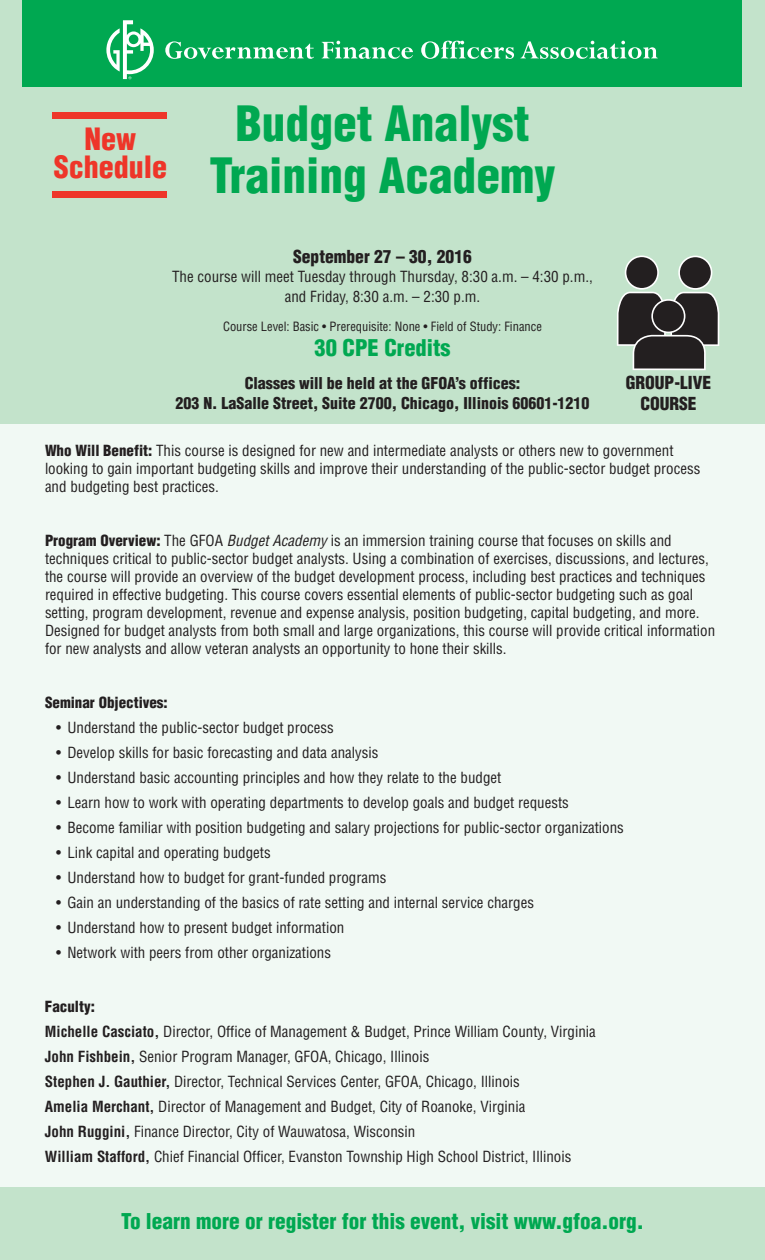
<style>
.page{position:relative;width:765px;height:1260px;background:#c3e3cb}
.page>*{position:absolute;margin:0;border:0;box-sizing:border-box;transform-origin:0 0}
.t1{font:900 condensed 47.5px/52.5px "Helvetica";color:#00a851;text-align:center}
.t2{font:900 condensed 30px/28.8px "Helvetica";color:#ee3529;text-align:center}
.t3{font:900 condensed 22.5px "Helvetica";color:#00a851}
.t4{font:900 condensed 21.25px "Helvetica";color:#00a851}
.t5{font:900 condensed 17.5px/21px "Helvetica";color:#231f20;text-align:center}
.t6{font:900 condensed 16px/19.1px "Helvetica";color:#231f20;text-align:center}
.t7{font:condensed 15px/18px "Helvetica";color:#231f20}
.t8{font:900 condensed 15px "Helvetica";color:#231f20}
.t9{font:condensed 12.5px "Helvetica";color:#231f20}
.s1{font-weight:900}
.s2{font-style:italic}
.s3{font-weight:700}
</style>
<div class="page">
<div style="left:0;top:424px;width:765px;height:763px;background:#f1f9f4"></div>
<div style="left:22px;top:0;width:720px;height:87px;background:#00a851"></div>
<svg style="left:165px;top:41px;width:149px;height:18px"></svg>
<svg style="left:322px;top:41px;width:91px;height:18px"></svg>
<svg style="left:421px;top:41px;width:93px;height:18px"></svg>
<svg style="left:521px;top:41px;width:137px;height:18px"></svg>
<svg style="left:106px;top:20px;width:48px;height:59px"></svg>
<div style="left:625px;top:256px;width:34px;height:34px;border:3px solid #fff;border-radius:50%"></div>
<div style="left:678px;top:256px;width:34px;height:34px;border:3px solid #fff;border-radius:50%"></div>
<div style="left:626px;top:257px;width:31px;height:31px;background:#231f20;border-radius:50%"></div>
<div style="left:680px;top:257px;width:31px;height:31px;background:#231f20;border-radius:50%"></div>
<svg style="left:617px;top:291px;width:102px;height:79px"></svg>
<div style="left:52px;top:112px;width:115px;height:7px;background:#ee3529"></div>
<div style="left:52px;top:191px;width:115px;height:7px;background:#ee3529"></div>
<h2 class="t2" style="left:54px;top:125px;width:115px">New<br>Schedule</h2>
<h1 class="t1" style="left:210px;top:98px;width:347px">Budget Analyst<br>Training Academy</h1>
<p class="t5" style="left:293px;top:247px;width:180px">September 27 – 30, 2016</p>
<p class="t7" style="left:172px;top:267px;width:422px;line-height:19.9px;text-align:center">The course will meet Tuesday through Thursday, 8:30 a.m. – 4:30 p.m., and Friday, 8:30 a.m. – 2:30 p.m.</p>
<p class="t9" style="left:223px;top:319px;width:320px">Course Level: Basic • Prerequisite: None • Field of Study: Finance</p>
<h3 class="t3" style="left:314px;top:335px;width:138px">30 CPE Credits</h3>
<p class="t6" style="left:175px;top:374px;width:416px">Classes will be held at the GFOA’s offices:<br>203 N. LaSalle Street, Suite 2700, Chicago, Illinois 60601-1210</p>
<p class="t5" style="left:626px;top:372px;width:87px">GROUP-LIVE<br>COURSE</p>
<p class="t7" style="left:45px;top:442px;width:657px"><span class="s1">Who Will Benefit:</span> This course is designed for new and intermediate analysts or others new to government looking to gain important budgeting skills and improve their understanding of the public-sector budget process and budgeting best practices.</p>
<p class="t7" style="left:45px;top:532px;width:672px"><span class="s1">Program Overview:</span> The GFOA <span class="s2">Budget Academy</span> is an immersion training course that focuses on skills and techniques critical to public-sector budget analysts. Using a combination of exercises, discussions, and lectures, the course will provide an overview of the budget development process, including best practices and techniques required in effective budgeting. This course covers essential elements of public-sector budgeting such as goal setting, program development, revenue and expense analysis, position budgeting, capital budgeting, and more.<br>Designed for budget analysts from both small and large organizations, this course will provide critical information for new analysts and allow veteran analysts an opportunity to hone their skills.</p>
<p class="t8" style="left:45px;top:694px;width:124px">Seminar Objectives:</p>
<p class="t7" style="left:56px;top:719px;width:279px">• Understand the public-sector budget process</p>
<p class="t7" style="left:56px;top:744px;width:324px">• Develop skills for basic forecasting and data analysis</p>
<p class="t7" style="left:56px;top:769px;width:447px">• Understand basic accounting principles and how they relate to the budget</p>
<p class="t7" style="left:56px;top:794px;width:514px">• Learn how to work with operating departments to develop goals and budget requests</p>
<p class="t7" style="left:56px;top:819px;width:569px">• Become familiar with position budgeting and salary projections for public-sector organizations</p>
<p class="t7" style="left:56px;top:844px;width:216px">• Link capital and operating budgets</p>
<p class="t7" style="left:56px;top:869px;width:332px">• Understand how to budget for grant-funded programs</p>
<p class="t7" style="left:56px;top:894px;width:479px">• Gain an understanding of the basics of rate setting and internal service charges</p>
<p class="t7" style="left:56px;top:919px;width:290px">• Understand how to present budget information</p>
<p class="t7" style="left:56px;top:944px;width:276px">• Network with peers from other organizations</p>
<p class="t7" style="left:45px;top:994px;width:552px;line-height:25px"><span class="s1">Faculty:<br></span><span class="s3">Michelle Casciato,</span> Director, Office of Management &amp; Budget, Prince William County, Virginia <span class="s3">John Fishbein,</span> Senior Program Manager, GFOA, Chicago, Illinois<br><span class="s3">Stephen J. Gauthier,</span> Director, Technical Services Center, GFOA, Chicago, Illinois<br><span class="s3">Amelia Merchant,</span> Director of Management and Budget, City of Roanoke, Virginia<br><span class="s3">John Ruggini,</span> Finance Director, City of Wauwatosa, Wisconsin<br><span class="s3">William Stafford,</span> Chief Financial Officer, Evanston Township High School District, Illinois</p>
<h3 class="t4" style="left:121px;top:1210px;width:525px">To learn more or register for this event, visit www.gfoa.org.</h3>
</div>
